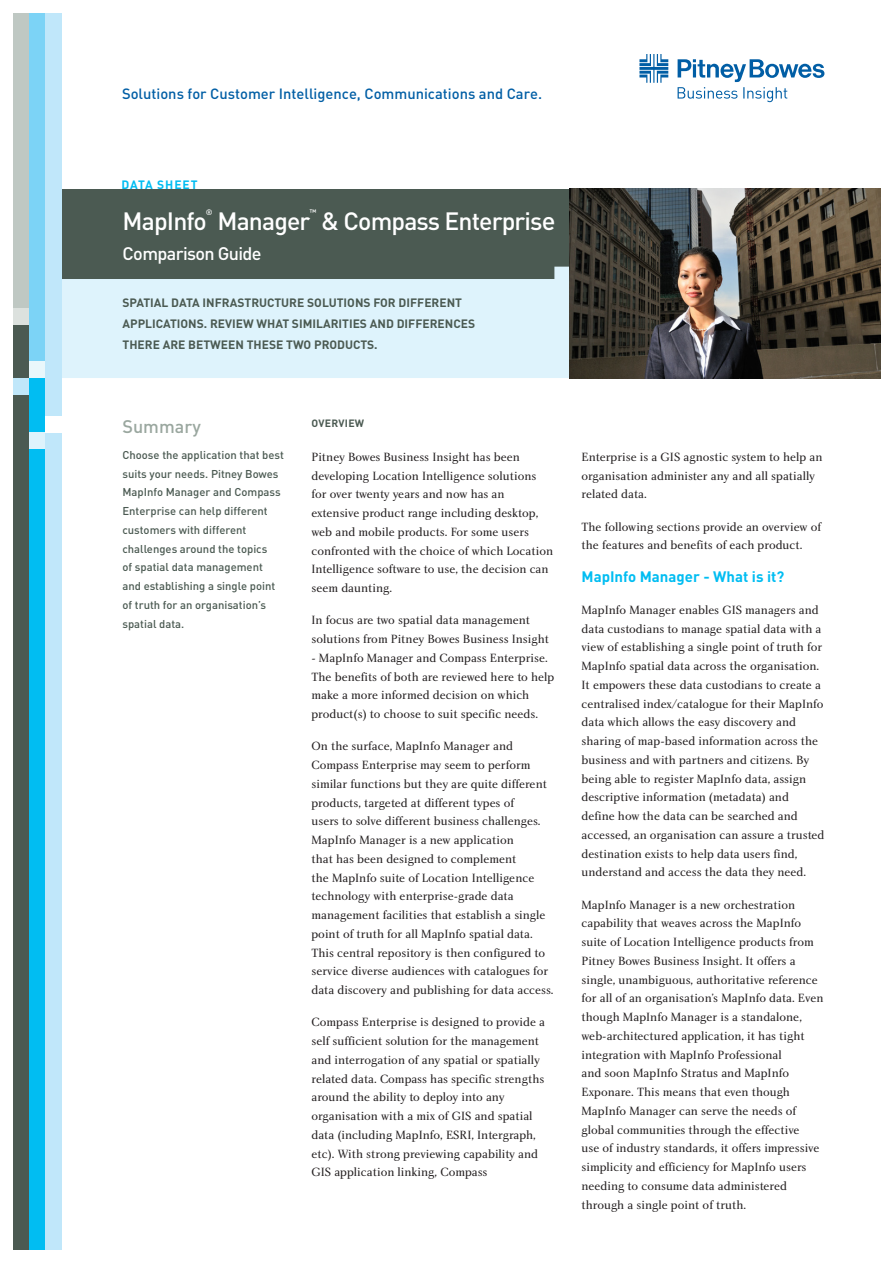
<style>
.page{position:relative;width:893px;height:1263px;background:#fff}
.page>*{position:absolute;margin:0;border:0;box-sizing:border-box;transform-origin:0 0}
.t1{font:500 24.75px "DIN";letter-spacing:-.035em;color:#fff}
.t2{font:500 18px "DIN";letter-spacing:-.035em;color:#fff}
.t3{font:500 18px "DIN";color:#9aa79f}
.t4{font:700 15px "DIN";color:#01bdf2}
.t5{font:500 14.7px "DIN";color:#015ea5}
.t6{font:12.3px/18.8px "Charlotte Book Plain";color:#231f20}
.t7{font:700 12px/21px "DIN";color:#4b5a52}
.t8{font:700 12px "DIN";letter-spacing:.075em;color:#01bdf2}
.t9{font:500 11.25px/18.8px "DIN";color:#4b5a52}
.t10{font:700 10.5px "DIN";letter-spacing:.025em;color:#4b5a52}
.t11{font:500 7.8px "DIN";color:#fff}
.s1{font-size:25.5px}
</style>
<div class="page">
<div style="left:60px;top:189px;width:511px;height:94px;background:#4b5a52"></div>
<div style="left:14px;top:13px;width:16px;height:311px;background:#bfc8c3"></div>
<div style="left:14px;top:324px;width:16px;height:925px;background:#4b5a52"></div>
<svg style="left:62px;top:267px;width:507px;height:111px;background:#cee2ea"></svg>
<div style="left:14px;top:378px;width:16px;height:16px;background:#c0e7fa"></div>
<div style="left:14px;top:308px;width:16px;height:16px;background:#dce1de"></div>
<div style="left:30px;top:13px;width:16px;height:365px;background:#7cd3f6"></div>
<div style="left:30px;top:362px;width:16px;height:16px;background:#e9f7fb"></div>
<div style="left:30px;top:378px;width:16px;height:871px;background:#01bdf2"></div>
<div style="left:30px;top:432px;width:16px;height:16px;background:#def3fc"></div>
<div style="left:46px;top:13px;width:16px;height:419px;background:#c0e7fa"></div>
<div style="left:46px;top:432px;width:16px;height:817px;background:#c0e7fa"></div>
<div style="left:46px;top:416px;width:16px;height:16px;background:#fff"></div>
<svg style="left:639px;top:54px;width:185px;height:48px"></svg>
<img style="left:569px;top:188px;width:311px;height:190px">
<p class="t5" style="left:122px;top:84px;width:422px">Solutions for Customer Intelligence, Communications and Care.</p>
<p class="t8" style="left:121px;top:177px;width:78px">DATA SHEET</p>
<p class="t11" style="left:206px;top:207px;width:8px">®</p>
<p class="t11" style="left:310px;top:207px;width:8px">™</p>
<h2 class="t2" style="left:123px;top:242px;width:140px">Comparison Guide</h2>
<p class="t7" style="left:122px;top:292px;width:354px">SPATIAL DATA INFRASTRUCTURE SOLUTIONS FOR DIFFERENT<br>APPLICATIONS. REVIEW WHAT SIMILARITIES AND DIFFERENCES<br>THERE ARE BETWEEN THESE TWO PRODUCTS.</p>
<h1 class="t1" style="left:123px;top:205px;width:434px">MapInfo Manager &amp; Compass Enterpris<span class="s1">e</span></h1>
<p class="t10" style="left:311px;top:417px;width:54px">OVERVIEW</p>
<h2 class="t3" style="left:122px;top:415px;width:80px">Summary</h2>
<p class="t9" style="left:122px;top:445px;width:163px">Choose the application that best suits your needs. Pitney Bowes<br>MapInfo Manager and Compass<br>Enterprise can help different customers with different challenges around the topics<br>of spatial data management and establishing a single point of truth for an organisation’s spatial data.</p>
<p class="t6" style="left:311px;top:448px;width:243px">Pitney Bowes Business Insight has been developing Location Intelligence solutions for over twenty years and now has an extensive product range including desktop, web and mobile products. For some users confronted with the choice of which Location Intelligence software to use, the decision can seem daunting.</p>
<p class="t6" style="left:311px;top:611px;width:239px">In focus are two spatial data management solutions from Pitney Bowes Business Insight</p>
<p class="t6" style="left:311px;top:649px;width:244px">- MapInfo Manager and Compass Enterprise.<br>The benefits of both are reviewed here to help make a more informed decision on which product(s) to choose to suit specific needs.</p>
<p class="t6" style="left:311px;top:737px;width:244px">On the surface, MapInfo Manager and Compass Enterprise may seem to perform similar functions but they are quite different products, targeted at different types of<br>users to solve different business challenges.<br>MapInfo Manager is a new application<br>that has been designed to complement<br>the MapInfo suite of Location Intelligence technology with enterprise-grade data management facilities that establish a single point of truth for all MapInfo spatial data.<br>This central repository is then configured to service diverse audiences with catalogues for data discovery and publishing for data access.</p>
<p class="t6" style="left:311px;top:1013px;width:235px">Compass Enterprise is designed to provide a self sufficient solution for the management and interrogation of any spatial or spatially related data. Compass has specific strengths around the ability to deploy into any organisation with a mix of GIS and spatial data (including MapInfo, ESRI, Intergraph, etc). With strong previewing capability and GIS application linking, Compass</p>
<p class="t6" style="left:581px;top:448px;width:242px">Enterprise is a GIS agnostic system to help an organisation administer any and all spatially related data.</p>
<p class="t6" style="left:581px;top:517px;width:241px">The following sections provide an overview of the features and benefits of each product.</p>
<p class="t4" style="left:581px;top:566px;width:204px">MapInfo Manager - What is it?</p>
<p class="t6" style="left:581px;top:601px;width:245px">MapInfo Manager enables GIS managers and data custodians to manage spatial data with a view of establishing a single point of truth for MapInfo spatial data across the organisation.<br>It empowers these data custodians to create a centralised index/catalogue for their MapInfo data which allows the easy discovery and sharing of map-based information across the business and with partners and citizens. By being able to register MapInfo data, assign descriptive information (metadata) and define how the data can be searched and accessed, an organisation can assure a trusted destination exists to help data users find, understand and access the data they need.</p>
<p class="t6" style="left:581px;top:895px;width:243px">MapInfo Manager is a new orchestration capability that weaves across the MapInfo suite of Location Intelligence products from Pitney Bowes Business Insight. It offers a single, unambiguous, authoritative reference for all of an organisation’s MapInfo data. Even though MapInfo Manager is a standalone, web-architectured application, it has tight integration with MapInfo Professional<br>and soon MapInfo Stratus and MapInfo Exponare. This means that even though MapInfo Manager can serve the needs of global communities through the effective<br>use of industry standards, it offers impressive simplicity and efficiency for MapInfo users needing to consume data administered through a single point of truth.</p>
</div>
